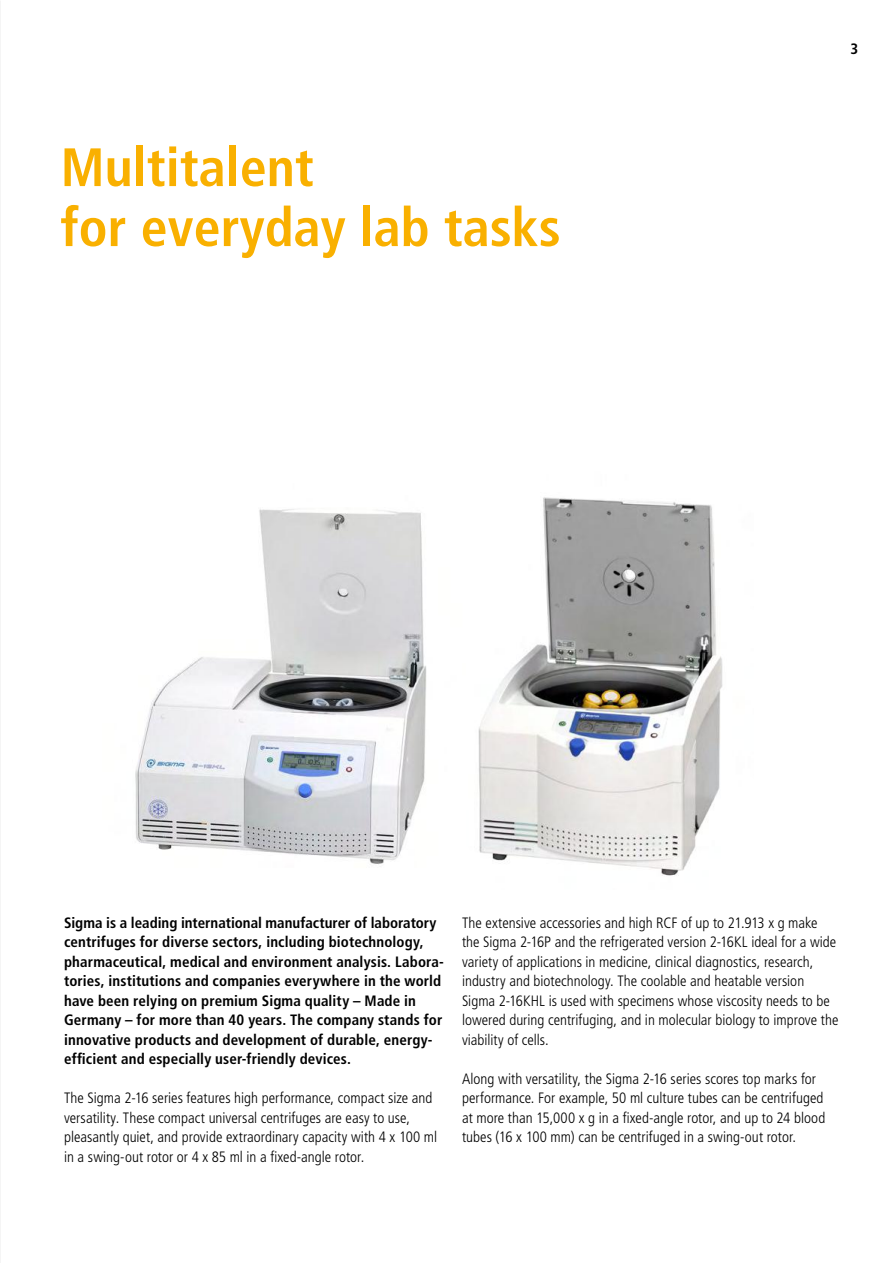
<style>
.page{position:relative;width:893px;height:1263px;background:#fff}
.page>*{position:absolute;margin:0;border:0;box-sizing:border-box;transform-origin:0 0}
.t1{font:700 condensed 54px/60px "Frutiger LT Std";color:#f9b000}
.t2{font:300 condensed 15px/19.5px "Frutiger LT Std";color:#000}
.t3{font:700 condensed 15px/19.5px "Frutiger LT Std";letter-spacing:.01em;color:#000}
</style>
<div class="page">
<img style="left:478px;top:497px;width:245px;height:379px">
<img style="left:135px;top:509px;width:292px;height:356px">
<h1 class="t1" style="left:61px;top:137px;width:502px">Multitalent<br>for everyday lab tasks</h1>
<p class="t3" style="left:850px;top:39px;width:9px">3</p>
<p class="t3" style="left:64px;top:913px;width:381px">Sigma is a leading international manufacturer of laboratory centrifuges for diverse sectors, including biotechnology, pharmaceutical, medical and environment analysis. Labora&shy;tories, institutions and companies everywhere in the world have been relying on premium Sigma quality – Made in Germany – for more than 40 years. The company stands for innovative products and development of durable, energy&shy;efficient and especially user-friendly devices.</p>
<p class="t2" style="left:64px;top:1088px;width:375px">The Sigma 2-16 series features high performance, compact size and versatility. These compact universal centrifuges are easy to use, pleasantly quiet, and provide extraordinary capacity with 4 x 100 ml in a swing-out rotor or 4 x 85 ml in a fixed-angle rotor.</p>
<p class="t2" style="left:462px;top:913px;width:378px">The extensive accessories and high RCF of up to 21.913 x g make the Sigma 2-16P and the refrigerated version 2-16KL ideal for a wide variety of applications in medicine, clinical diagnostics, research, industry and biotechnology. The coolable and heatable version Sigma 2-16KHL is used with specimens whose viscosity needs to be lowered during centrifuging, and in molecular biology to improve the viability of cells.</p>
<p class="t2" style="left:462px;top:1069px;width:365px">Along with versatility, the Sigma 2-16 series scores top marks for performance. For example, 50 ml culture tubes can be centrifuged at more than 15,000 x g in a fixed-angle rotor, and up to 24 blood tubes (16 x 100 mm) can be centrifuged in a swing-out rotor.</p>
</div>
